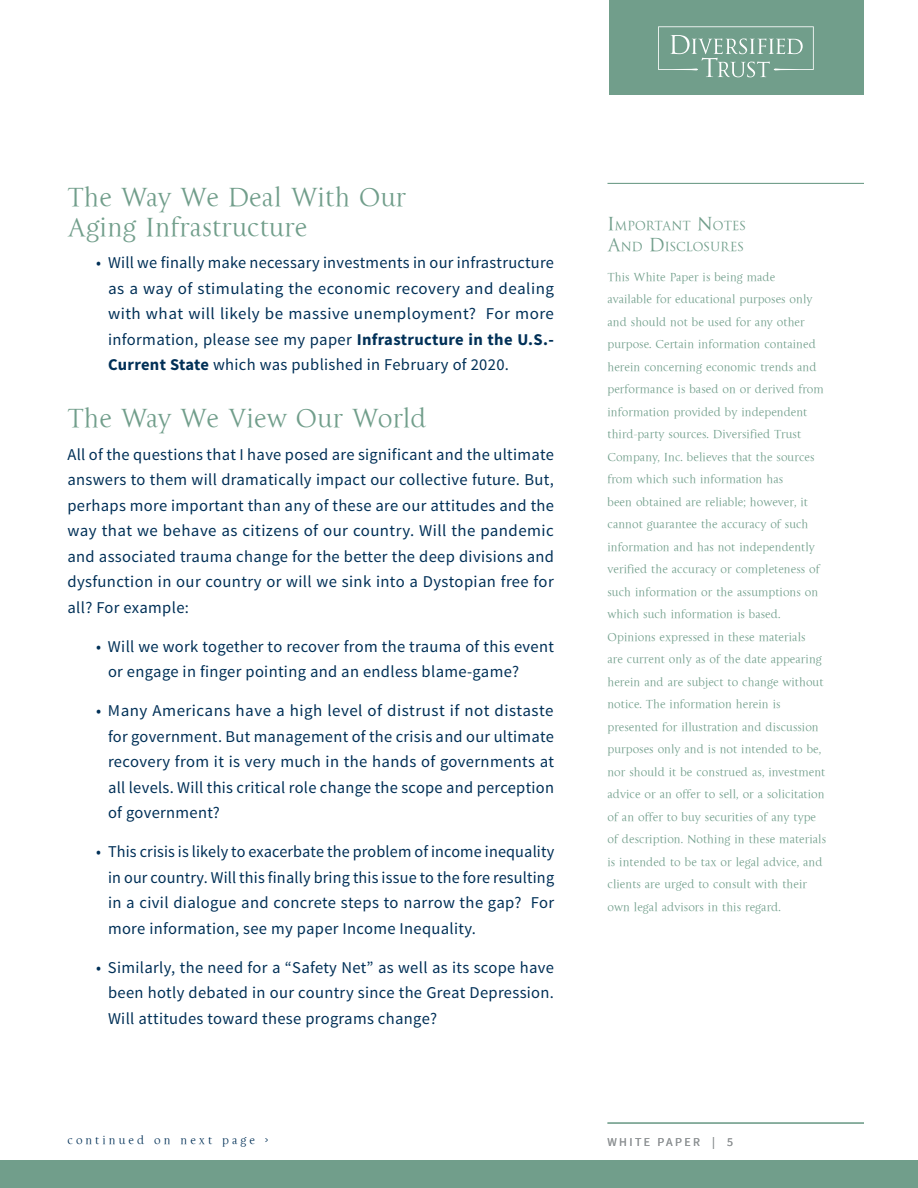
<style>
.page{position:relative;width:918px;height:1188px;background:#fff}
.page>*{position:absolute;margin:0;border:0;box-sizing:border-box;transform-origin:0 0}
.Article_Header{font:27px/30px "La Gioconda OSTT";color:#719e8b}
.Body_Page1{font:16.5px/25.5px "Source Sans Pro";letter-spacing:.02em;color:#003057;text-align:justify}
.Side_Header{font:13.65px/21px "La Gioconda OSTT";color:#719e8b}
.Side_para{font:12px/22.5px "La Gioconda OSTT";color:#719e8b}
.t1{font:12px "La Gioconda OSTT";letter-spacing:.25em;color:#003057}
.t2{font:12px "Source Sans Pro";letter-spacing:.2em;color:#909496}
.s1{font-weight:700}
.s2{font-size:19.5px}
</style>
<div class="page">
<div style="left:609px;top:0;width:255px;height:94px;background:#719e8b"></div>
<svg style="left:658px;top:26px;width:156px;height:51px"></svg>
<div style="left:0;top:1161px;width:918px;height:27px;background:#719e8b"></div>
<hr style="left:608px;top:1122px;width:256px;height:2px;background:#719e8b">
<hr style="left:608px;top:183px;width:256px;height:1px;background:#719e8b">
<p class="Article_Header" style="left:68px;top:182px;width:340px">The Way We Deal With Our<br>Aging Infrastructure</p>
<p class="Body_Page1" style="left:108px;top:250px;width:448px;text-indent:-12px">• Will we finally make necessary investments in our infrastructure as a way of stimulating the economic recovery and dealing with what will likely be massive unemployment? For more information, please see my paper <span class="s1">Infrastructure in the U.S.- Current State</span> which was published in February of 2020.</p>
<p class="Article_Header" style="left:68px;top:403px;width:361px">The Way We View Our World</p>
<p class="Body_Page1" style="left:68px;top:442px;width:488px">All of the questions that I have posed are significant and the ultimate answers to them will dramatically impact our collective future. But, perhaps more important than any of these are our attitudes and the way that we behave as citizens of our country. Will the pandemic and associated trauma change for the better the deep divisions and dysfunction in our country or will we sink into a Dystopian free for all? For example:</p>
<p class="Body_Page1" style="left:108px;top:634px;width:448px;text-indent:-12px">• Will we work together to recover from the trauma of this event or engage in finger pointing and an endless blame-game?</p>
<p class="Body_Page1" style="left:108px;top:698px;width:448px;text-indent:-12px">• Many Americans have a high level of distrust if not distaste for government. But management of the crisis and our ultimate recovery from it is very much in the hands of governments at all levels. Will this critical role change the scope and perception of government?</p>
<p class="Body_Page1" style="left:108px;top:839px;width:448px;text-indent:-12px">• This crisis is likely to exacerbate the problem of income inequality in our country. Will this finally bring this issue to the fore resulting in a civil dialogue and concrete steps to narrow the gap? For more information, see my paper Income Inequality.</p>
<p class="Body_Page1" style="left:108px;top:955px;width:448px;text-indent:-12px">• Similarly, the need for a “Safety Net” as well as its scope have been hotly debated in our country since the Great Depression.<br>Will attitudes toward these programs change?</p>
<p class="Side_Header" style="left:608px;top:215px;width:140px"><span class="s2">I</span>MPORTANT <span class="s2">N</span>OTES<br><span class="s2">A</span>ND <span class="s2">D</span> ISCLOSURES</p>
<p class="Side_para" style="left:608px;top:265px;width:218px">This White Paper is being made<br>available for educational purposes only and should not be used for any other purpose. Certain information contained herein concerning economic trends and performance is based on or derived from information provided by independent third-party sources. Diversified Trust Company, Inc. believes that the sources from which such information has<br>been obtained are reliable; however, it cannot guarantee the accuracy of such information and has not independently verified the accuracy or completeness of such information or the assumptions on which such information is based.</p>
<p class="Side_para" style="left:608px;top:625px;width:220px">Opinions expressed in these materials<br>are current only as of the date appearing herein and are subject to change without notice. The information herein is presented for illustration and discussion purposes only and is not intended to be, nor should it be construed as, investment advice or an offer to sell, or a solicitation of an offer to buy securities of any type of description. Nothing in these materials is intended to be tax or legal advice, and clients are urged to consult with their own legal advisors in this regard.</p>
<p class="t1" style="left:68px;top:1133px;width:202px">continued on next page &gt;</p>
<p class="t2" style="left:608px;top:1135px;width:127px">WHITE PAPER | 5</p>
</div>
